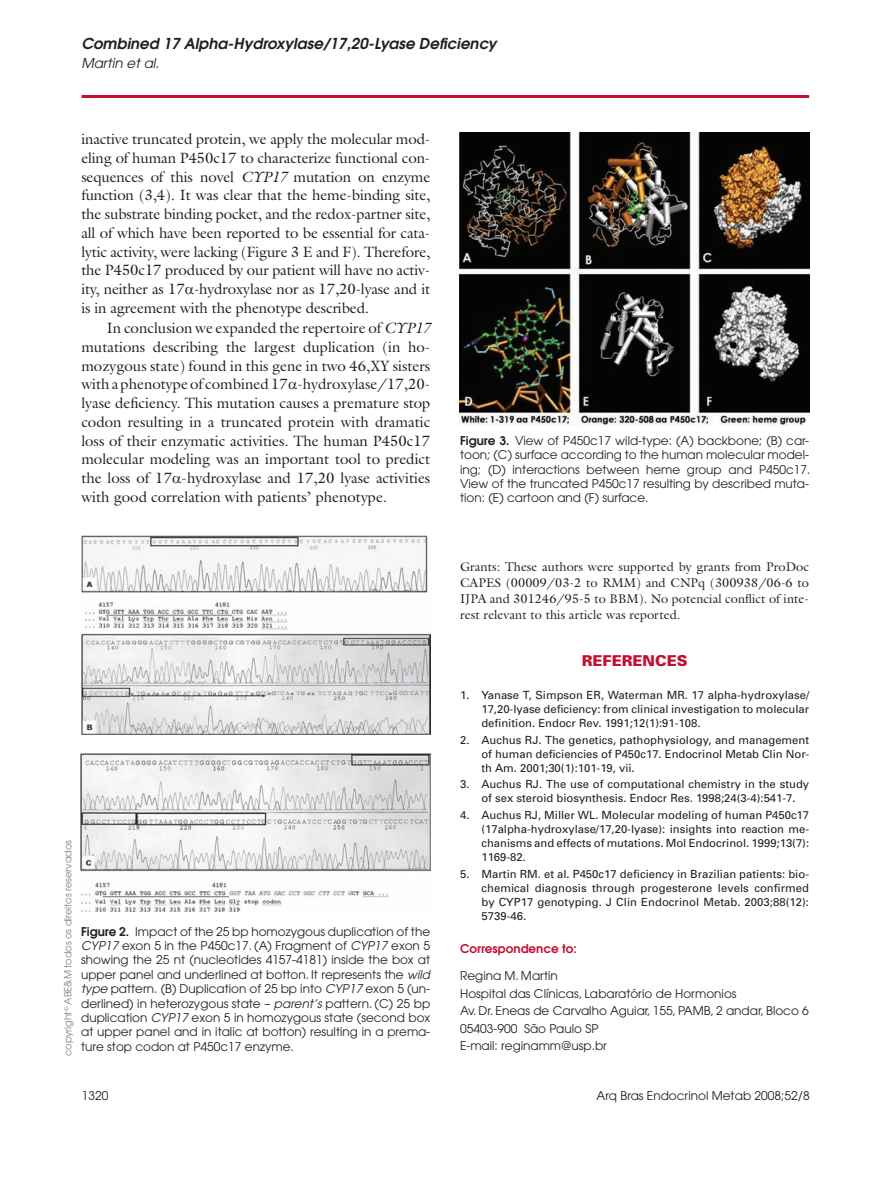
<style>
.page{position:relative;width:895px;height:1190px;background:#fff}
.page>*{position:absolute;margin:0;border:0;box-sizing:border-box;transform-origin:0 0}
.t1{font:15px/18.8px "Galliard";color:#231f20;text-align:justify}
.t2{font:italic 600 15px "Avant Garde";color:#231f20}
.t3{font:900 15px "Univers";color:#c3102f}
.t4{font:italic 13.5px "Avant Garde";color:#231f20}
.t5{font:12.75px/15.9px "Galliard";letter-spacing:.005em;color:#231f20;text-align:justify}
.t6{font:12px/14.4px "Avant Garde";color:#231f20;text-align:justify}
.t7{font:600 12px "Avant Garde";color:#c3102f}
.t8{font:11.25px/14.1px "Univers";color:#231f20;text-align:justify}
.t9{font:9.9px "Avant Garde";letter-spacing:-.01em;color:#808285}
.s1{font-style:italic}
.s2{font-weight:600}
</style>
<div class="page">
<hr style="left:81px;top:95px;width:727px;height:3px;background:#c3102f">
<img style="left:81px;top:535px;width:349px;height:199px">
<img style="left:81px;top:753px;width:349px;height:158px">
<img style="left:460px;top:132px;width:348px;height:294px">
<p class="t2" style="left:81px;top:38px;width:416px">Combined 17 Alpha-Hydroxylase/17,20-Lyase Deficiency</p>
<p class="t4" style="left:81px;top:58px;width:79px">Martin et al.</p>
<p class="t1" style="left:81px;top:131px;width:350px">inactive truncated protein, we apply the molecular mod&shy;eling of human P450c17 to characterize functional con&shy;sequences of this novel <span class="s1">CYP17</span> mutation on enzyme function (3,4). It was clear that the heme-binding site, the substrate binding pocket, and the redox-partner site, all of which have been reported to be essential for cata&shy;lytic activity, were lacking (Figure 3 E and F). Therefore, the P450c17 produced by our patient will have no activ&shy;ity, neither as 17 -hydroxylase nor as 17,20-lyase and it is in agreement with the phenotype described.</p>
<p class="t1" style="left:81px;top:320px;width:350px;text-indent:26px">In conclusion we expanded the repertoire of <span class="s1">CYP17 </span>mutations describing the largest duplication (in ho&shy;mozygous state) found in this gene in two 46,XY sisters with a phenotype of combined 17 -hydroxylase/17,20- lyase deficiency. This mutation causes a premature stop codon resulting in a truncated protein with dramatic loss of their enzymatic activities. The human P450c17 molecular modeling was an important tool to predict the loss of 17 -hydroxylase and 17,20 lyase activities with good correlation with patients’ phenotype.</p>
<p class="t9" style="left:64px;top:1056px;width:217px;rotate:-90deg">copyright<sup>©</sup> ABE&amp;M todos os direitos reservados</p>
<p class="t6" style="left:81px;top:925px;width:350px"><span class="s2">Figure 2.</span> Impact of the 25 bp homozygous duplication of the <span class="s1">CYP17</span> exon 5 in the P450c17. (A) Fragment of <span class="s1">CYP17</span> exon 5 showing the 25 nt (nucleotides 4157-4181) inside the box at upper panel and underlined at botton. It represents the <span class="s1">wild type</span> pattern. (B) Duplication of 25 bp into <span class="s1">CYP17</span> exon 5 (un&shy;derlined) in heterozygous state – <span class="s1">parent’s</span> pattern. (C) 25 bp duplication <span class="s1">CYP17</span> exon 5 in homozygous state (second box at upper panel and in italic at botton) resulting in a prema&shy;ture stop codon at P450c17 enzyme.</p>
<p class="t6" style="left:460px;top:434px;width:351px"><span class="s2">Figure 3.</span> View of P450c17 wild-type: (A) backbone; (B) car&shy;toon; (C) surface according to the human molecular model&shy;ing; (D) interactions between heme group and P450c17.<br>View of the truncated P450c17 resulting by described muta&shy;tion: (E) cartoon and (F) surface.</p>
<p class="t5" style="left:460px;top:560px;width:350px">Grants: These authors were supported by grants from ProDoc CAPES (00009/03-2 to RMM) and CNPq (300938/06-6 to IJPA and 301246/95-5 to BBM). No potencial conflict of inte&shy;rest relevant to this article was reported.</p>
<p class="t3" style="left:581px;top:655px;width:107px">REFERENCES</p>
<p class="t8" style="left:481px;top:689px;width:329px;text-indent:-21px">1. Yanase T, Simpson ER, Waterman MR. 17 alpha-hydroxylase/ 17,20-lyase deficiency: from clinical investigation to molecular definition. Endocr Rev. 1991;12(1):91-108.</p>
<p class="t8" style="left:481px;top:733px;width:329px;text-indent:-21px">2. Auchus RJ. The genetics, pathophysiology, and management of human deficiencies of P450c17. Endocrinol Metab Clin Nor&shy;th Am. 2001;30(1):101-19, vii.</p>
<p class="t8" style="left:481px;top:778px;width:329px;text-indent:-21px">3. Auchus RJ. The use of computational chemistry in the study of sex steroid biosynthesis. Endocr Res. 1998;24(3-4):541-7.</p>
<p class="t8" style="left:481px;top:809px;width:329px;text-indent:-21px">4. Auchus RJ, Miller WL. Molecular modeling of human P450c17 (17alpha-hydroxylase/17,20-lyase): insights into reaction me&shy;chanisms and effects of mutations. Mol Endocrinol. 1999;13(7):<br>1169-82.</p>
<p class="t8" style="left:481px;top:867px;width:329px;text-indent:-21px">5. Martin RM. et al. P450c17 deficiency in Brazilian patients: bio&shy;chemical diagnosis through progesterone levels confirmed by CYP17 genotyping. J Clin Endocrinol Metab. 2003;88(12):<br>5739-46.</p>
<p class="t7" style="left:460px;top:944px;width:118px">Correspondence to:</p>
<p class="t6" style="left:460px;top:968px;width:350px;line-height:17.5px;text-align:left">Regina M. Martin<br>Hospital das Clínicas, Labaratório de Hormonios<br>Av. Dr. Eneas de Carvalho Aguiar, 155, PAMB, 2 andar, Bloco 6<br>05403-900 São Paulo SP<br>E-mail: reginamm@usp.br</p>
<p class="t6" style="left:82px;top:1089px;width:28px">1320</p>
<p class="t6" style="left:596px;top:1089px;width:215px">Arq Bras Endocrinol Metab 2008;52/8</p>
</div>
